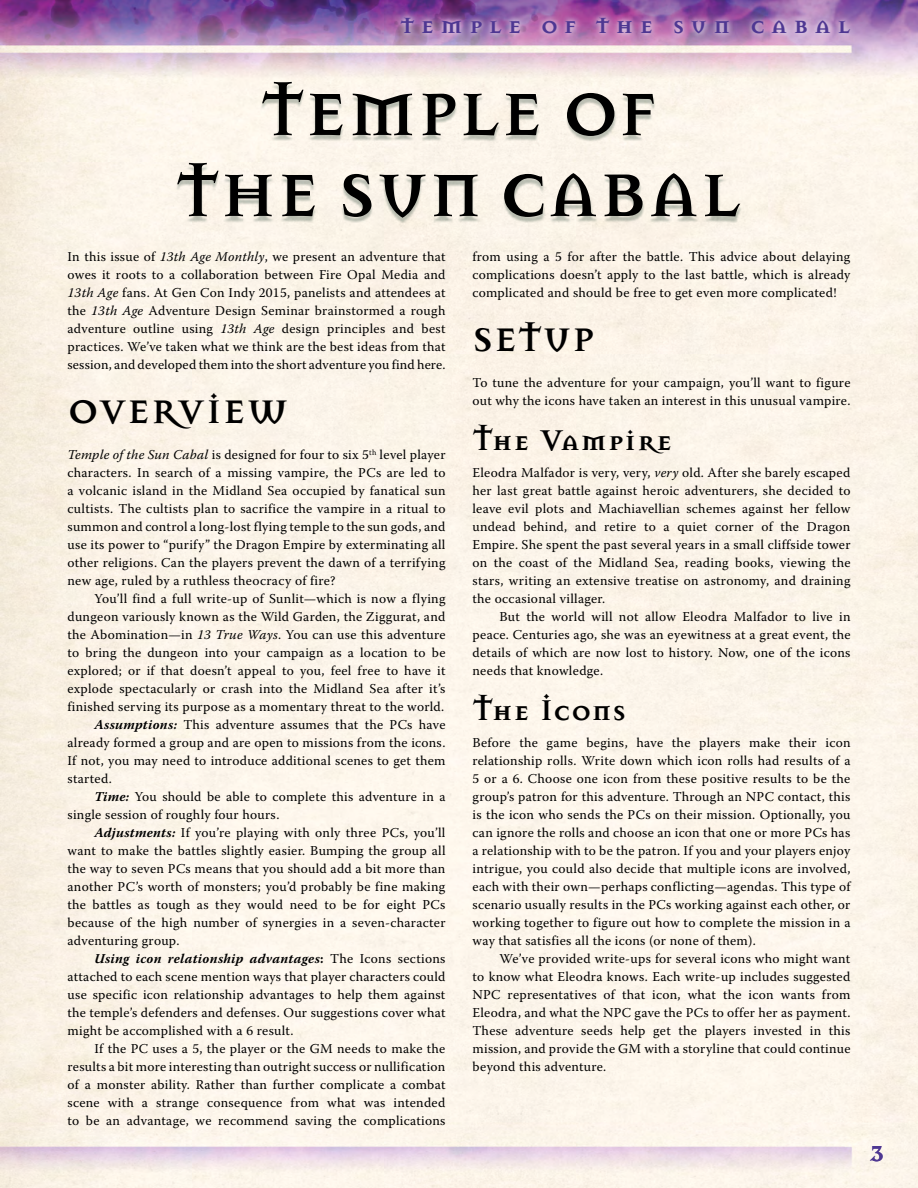
<style>
.page{position:relative;width:918px;height:1188px;background:#fff}
.page>*{position:absolute;margin:0;border:0;box-sizing:border-box;transform-origin:0 0}
.t1{font:700 66px/81px "Mason Serif";color:#000;text-align:center}
.t2{font:700 36px "Mason Serif";letter-spacing:.02em;color:#000}
.t3{font:700 31.5px "Mason Serif";letter-spacing:.02em;color:#000}
.t4{font:700 27px "Mason Serif";letter-spacing:.22em;color:#4e3792}
.t5{font:700 24px "Mason Serif";color:#4e3792}
.t6{font:13.5px/18px "Warnock Pro";letter-spacing:.02em;color:#000;text-align:justify}
.t7{font:italic 700 13.5px "Warnock Pro";letter-spacing:.02em;color:#000}
.s1{font-style:italic}
.s2{font-weight:700;font-style:italic}
.s3{font-style:normal}
.s4{font-weight:400;font-style:normal}
</style>
<div class="page">
<img style="left:0;top:0;width:918px;height:1188px">
<svg style="left:394px;top:10px;width:462px;height:30px;background:#ad7ab4"></svg>
<div style="left:175px;top:84px;width:568px;height:139px;background:#1f3c2e;opacity:.3"></div>
<h3 class="t4" style="left:401px;top:9px;width:451px">temple of the sun cabal</h3>
<h1 class="t1" style="left:176px;top:74px;width:568px">TEMPLE OF<br>THE SUN CABAL</h1>
<p class="t6" style="left:68px;top:247px;width:380px">In this issue of <span class="s1">13th Age Monthly</span>, we present an adventure that owes it roots to a collaboration between Fire Opal Media and <span class="s1">13th Age</span> fans. At Gen Con Indy 2015, panelists and attendees at the <span class="s1">13th Age</span> Adventure Design Seminar brainstormed a rough adventure outline using <span class="s1">13th Age</span> design principles and best practices. We’ve taken what we think are the best ideas from that session, and developed them into the short adventure you find here.</p>
<h2 class="t2" style="left:68px;top:391px;width:222px">OVERVIEW</h2>
<p class="t6" style="left:68px;top:445px;width:380px"><span class="s1">Temple of the Sun Cabal</span> is designed for four to six 5<sup>th</sup> level player characters. In search of a missing vampire, the PCs are led to a volcanic island in the Midland Sea occupied by fanatical sun cultists. The cultists plan to sacrifice the vampire in a ritual to summon and control a long-lost flying temple to the sun gods, and use its power to “purify” the Dragon Empire by exterminating all other religions. Can the players prevent the dawn of a terrifying new age, ruled by a ruthless theocracy of fire?</p>
<p class="t6" style="left:95px;top:589px;width:353px">You’ll find a full write-up of Sunlit—which is now a flying</p>
<p class="t6" style="left:68px;top:607px;width:379px">dungeon variously known as the Wild Garden, the Ziggurat, and</p>
<p class="t6" style="left:68px;top:625px;width:379px">the Abomination—in <span class="s1">13 True Ways</span>. You can use this adventure</p>
<p class="t6" style="left:68px;top:643px;width:379px">to bring the dungeon into your campaign as a location to be</p>
<p class="t6" style="left:68px;top:661px;width:379px">explored; or if that doesn’t appeal to you, feel free to have it</p>
<p class="t6" style="left:68px;top:679px;width:379px">explode spectacularly or crash into the Midland Sea after it’s</p>
<p class="t6" style="left:68px;top:697px;width:378px">finished serving its purpose as a momentary threat to the world.</p>
<p class="t6" style="left:95px;top:715px;width:353px"><span class="s2">Assumptions:</span> This adventure assumes that the PCs have</p>
<p class="t6" style="left:68px;top:733px;width:380px">already formed a group and are open to missions from the icons.</p>
<p class="t6" style="left:68px;top:751px;width:380px">If not, you may need to introduce additional scenes to get them</p>
<p class="t6" style="left:68px;top:769px;width:46px">started.</p>
<p class="t6" style="left:95px;top:787px;width:353px"><span class="s2">Time:</span> You should be able to complete this adventure in a</p>
<p class="t6" style="left:68px;top:805px;width:213px">single session of roughly four hours.</p>
<p class="t6" style="left:95px;top:823px;width:352px"><span class="s2">Adjustments:</span> If you’re playing with only three PCs, you’ll</p>
<p class="t6" style="left:68px;top:841px;width:380px">want to make the battles slightly easier. Bumping the group all</p>
<p class="t6" style="left:68px;top:859px;width:380px">the way to seven PCs means that you should add a bit more than</p>
<p class="t6" style="left:68px;top:877px;width:379px">another PC’s worth of monsters; you’d probably be fine making</p>
<p class="t6" style="left:68px;top:895px;width:379px">the battles as tough as they would need to be for eight PCs</p>
<p class="t6" style="left:68px;top:913px;width:380px">because of the high number of synergies in a seven-character</p>
<p class="t6" style="left:68px;top:931px;width:114px">adventuring group.</p>
<p class="t7" style="left:95px;top:950px;width:352px">Using icon relationship advantages<span class="s3">:</span> <span class="s4">The Icons sections</span></p>
<p class="t6" style="left:68px;top:967px;width:380px">attached to each scene mention ways that player characters could</p>
<p class="t6" style="left:68px;top:985px;width:379px">use specific icon relationship advantages to help them against</p>
<p class="t6" style="left:68px;top:1003px;width:380px">the temple’s defenders and defenses. Our suggestions cover what</p>
<p class="t6" style="left:68px;top:1021px;width:228px">might be accomplished with a 6 result.</p>
<p class="t6" style="left:95px;top:1039px;width:352px">If the PC uses a 5, the player or the GM needs to make the</p>
<p class="t6" style="left:68px;top:1057px;width:380px">results a bit more interesting than outright success or nullification</p>
<p class="t6" style="left:68px;top:1075px;width:380px">of a monster ability. Rather than further complicate a combat</p>
<p class="t6" style="left:68px;top:1093px;width:379px">scene with a strange consequence from what was intended</p>
<p class="t6" style="left:68px;top:1111px;width:380px">to be an advantage, we recommend saving the complications</p>
<p class="t6" style="left:473px;top:247px;width:380px">from using a 5 for after the battle. This advice about delaying complications doesn’t apply to the last battle, which is already complicated and should be free to get even more complicated!</p>
<h2 class="t2" style="left:472px;top:319px;width:124px">SETUP</h2>
<p class="t6" style="left:472px;top:373px;width:379px">To tune the adventure for your campaign, you’ll want to figure out why the icons have taken an interest in this unusual vampire.</p>
<h3 class="t3" style="left:472px;top:422px;width:201px">The Vampire</h3>
<p class="t6" style="left:472px;top:463px;width:380px">Eleodra Malfador is very, very, <span class="s1">very</span> old. After she barely escaped her last great battle against heroic adventurers, she decided to leave evil plots and Machiavellian schemes against her fellow undead behind, and retire to a quiet corner of the Dragon Empire. She spent the past several years in a small cliffside tower on the coast of the Midland Sea, reading books, viewing the stars, writing an extensive treatise on astronomy, and draining the occasional villager.</p>
<p class="t6" style="left:472px;top:607px;width:380px;text-indent:27px">But the world will not allow Eleodra Malfador to live in peace. Centuries ago, she was an eyewitness at a great event, the details of which are now lost to history. Now, one of the icons needs that knowledge.</p>
<h3 class="t3" style="left:472px;top:692px;width:155px">The Icons</h3>
<p class="t6" style="left:472px;top:733px;width:380px">Before the game begins, have the players make their icon relationship rolls. Write down which icon rolls had results of a 5 or a 6. Choose one icon from these positive results to be the group’s patron for this adventure. Through an NPC contact, this is the icon who sends the PCs on their mission. Optionally, you can ignore the rolls and choose an icon that one or more PCs has a relationship with to be the patron. If you and your players enjoy intrigue, you could also decide that multiple icons are involved, each with their own—perhaps conflicting—agendas. This type of scenario usually results in the PCs working against each other, or working together to figure out how to complete the mission in a way that satisfies all the icons (or none of them).</p>
<p class="t6" style="left:472px;top:949px;width:380px;text-indent:27px">We’ve provided write-ups for several icons who might want to know what Eleodra knows. Each write-up includes suggested NPC representatives of that icon, what the icon wants from Eleodra, and what the NPC gave the PCs to offer her as payment.<br>These adventure seeds help get the players invested in this mission, and provide the GM with a storyline that could continue beyond this adventure.</p>
<h3 class="t5" style="left:871px;top:1139px;width:15px">3</h3>
</div>
